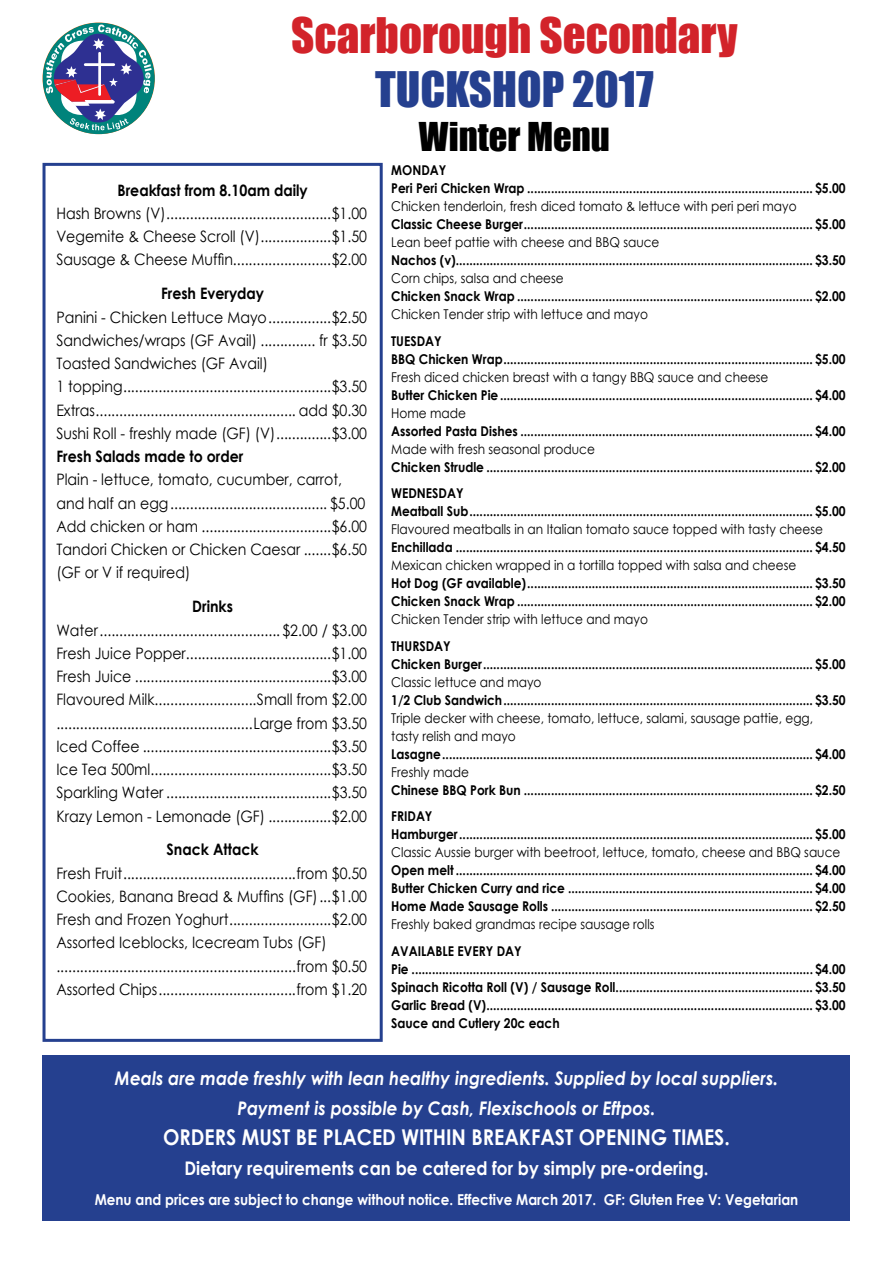
<style>
.page{position:relative;width:893px;height:1263px;background:#fff}
.page>*{position:absolute;margin:0;border:0;box-sizing:border-box;transform-origin:0 0}
.t1{font:45px "Impact";color:#d2232a}
.t2{font:45px "Impact";color:#25408f}
.t3{font:36.45px "Impact";color:#000}
.t4{font:700 21.75px "Century Gothic";color:#fff;scale:.9 1}
.t5{font:italic 700 18.75px/30px "Century Gothic";color:#fff;text-align:center;scale:.9 1}
.t6{font:700 18.75px "Century Gothic";color:#fff;scale:.9 1}
.t7{font:15.75px/23.2px "Century Gothic";color:#000;scale:.9 1}
.t8{font:700 15.75px "Century Gothic";color:#000;scale:.9 1}
.t9{font:700 15px "Century Gothic";color:#fff;scale:.9 1}
.t10{font:700 13.5px/18px "Century Gothic";color:#000;scale:.9 1}
.t11{font:13.5px/18px "Century Gothic";color:#000;scale:.9 1}
</style>
<div class="page">
<div style="left:43px;top:1055px;width:807px;height:165px;background:#25408f"></div>
<div style="left:43px;top:23px;width:112px;height:111px;background:#00837b;border-radius:50%"></div>
<svg style="left:46px;top:25px;width:106px;height:105px"></svg>
<div style="left:43px;top:163px;width:340px;height:879px;background:#fff;border:3px solid #25408f"></div>
<h1 class="t1" style="left:291px;top:0;width:448px">Scarborough Secondary</h1>
<h1 class="t2" style="left:375px;top:54px;width:280px">TUCKSHOP 2017</h1>
<h2 class="t3" style="left:419px;top:108px;width:192px">Winter Menu</h2>
<p class="t10" style="left:391px;top:161px;width:506px">MONDAY<br>Peri Peri Chicken Wrap .................................................................................... $5.00</p>
<p class="t11" style="left:391px;top:197px;width:452px">Chicken tenderloin, fresh diced tomato &amp; lettuce with peri peri mayo</p>
<p class="t10" style="left:391px;top:215px;width:506px">Classic Cheese Burger..................................................................................... $5.00</p>
<p class="t11" style="left:391px;top:233px;width:300px">Lean beef pattie with cheese and BBQ sauce</p>
<p class="t10" style="left:391px;top:251px;width:506px">Nachos (v)......................................................................................................... $3.50</p>
<p class="t11" style="left:391px;top:269px;width:193px">Corn chips, salsa and cheese</p>
<p class="t10" style="left:391px;top:287px;width:506px">Chicken Snack Wrap ....................................................................................... $2.00</p>
<p class="t11" style="left:391px;top:305px;width:287px">Chicken Tender strip with lettuce and mayo</p>
<p class="t10" style="left:391px;top:331px;width:506px">TUESDAY<br>BBQ Chicken Wrap........................................................................................... $5.00</p>
<p class="t11" style="left:391px;top:367px;width:421px">Fresh diced chicken breast with a tangy BBQ sauce and cheese</p>
<p class="t10" style="left:391px;top:385px;width:506px">Butter Chicken Pie............................................................................................ $4.00</p>
<p class="t11" style="left:391px;top:403px;width:85px">Home made</p>
<p class="t10" style="left:391px;top:421px;width:507px">Assorted Pasta Dishes ...................................................................................... $4.00</p>
<p class="t11" style="left:391px;top:439px;width:228px">Made with fresh seasonal produce</p>
<p class="t10" style="left:391px;top:453px;width:506px;line-height:26.5px">Chicken Strudle ................................................................................................ $2.00<br>WEDNESDAY</p>
<p class="t10" style="left:391px;top:502px;width:506px">Meatball Sub..................................................................................................... $5.00</p>
<p class="t11" style="left:391px;top:520px;width:481px">Flavoured meatballs in an Italian tomato sauce topped with tasty cheese</p>
<p class="t10" style="left:391px;top:538px;width:506px">Enchillada ......................................................................................................... $4.50</p>
<p class="t11" style="left:391px;top:556px;width:452px">Mexican chicken wrapped in a tortilla topped with salsa and cheese</p>
<p class="t10" style="left:391px;top:574px;width:506px">Hot Dog (GF available).................................................................................... $3.50<br>Chicken Snack Wrap ....................................................................................... $2.00</p>
<p class="t11" style="left:391px;top:610px;width:287px">Chicken Tender strip with lettuce and mayo</p>
<p class="t10" style="left:391px;top:636px;width:506px">THURSDAY<br>Chicken Burger................................................................................................. $5.00</p>
<p class="t11" style="left:391px;top:672px;width:169px">Classic lettuce and mayo</p>
<p class="t10" style="left:391px;top:690px;width:506px">1/2 Club Sandwich........................................................................................... $3.50</p>
<p class="t11" style="left:391px;top:708px;width:470px">Triple decker with cheese, tomato, lettuce, salami, sausage pattie, egg, tasty relish and mayo</p>
<p class="t10" style="left:391px;top:744px;width:506px">Lasagne............................................................................................................. $4.00</p>
<p class="t11" style="left:391px;top:763px;width:88px">Freshly made</p>
<p class="t10" style="left:391px;top:776px;width:506px;line-height:26.5px">Chinese BBQ Pork Bun ..................................................................................... $2.50<br>FRIDAY</p>
<p class="t10" style="left:391px;top:825px;width:506px">Hamburger........................................................................................................ $5.00</p>
<p class="t11" style="left:391px;top:843px;width:501px">Classic Aussie burger with beetroot, lettuce, tomato, cheese and BBQ sauce</p>
<p class="t10" style="left:391px;top:861px;width:507px;text-align:justify">Open melt ......................................................................................................... $4.00<br>Butter Chicken Curry and rice ........................................................................ $4.00<br>Home Made Sausage Rolls ............................................................................. $2.50</p>
<p class="t11" style="left:391px;top:915px;width:294px">Freshly baked grandmas recipe sausage rolls</p>
<p class="t10" style="left:391px;top:941px;width:506px">AVAILABLE EVERY DAY<br>Pie ...................................................................................................................... $4.00<br>Spinach Ricotta Roll (V) / Sausage Roll.......................................................... $3.50<br>Garlic Bread (V)................................................................................................ $3.00<br>Sauce and Cutlery 20c each</p>
<p class="t8" style="left:117px;top:178px;width:213px">Breakfast from 8.10am daily</p>
<p class="t7" style="left:56px;top:201px;width:347px;text-align:justify">Hash Browns (V)..........................................$1.00<br>Vegemite &amp; Cheese Scroll (V)..................$1.50<br>Sausage &amp; Cheese Muffin.........................$2.00</p>
<p class="t8" style="left:161px;top:282px;width:116px">Fresh Everyday</p>
<p class="t7" style="left:56px;top:305px;width:347px">Panini - Chicken Lettuce Mayo................$2.50<br>Sandwiches/wraps (GF Avail) .............. fr $3.50<br>Toasted Sandwiches (GF Avail)<br>1 topping.....................................................$3.50<br>Extras................................................... add $0.30<br>Sushi Roll - freshly made (GF) (V)..............$3.00</p>
<p class="t8" style="left:56px;top:444px;width:209px">Fresh Salads made to order</p>
<p class="t7" style="left:56px;top:468px;width:347px">Plain - lettuce, tomato, cucumber, carrot, and half an egg........................................ $5.00<br>Add chicken or ham .................................$6.00<br>Tandori Chicken or Chicken Caesar .......$6.50 (GF or V if required)</p>
<p class="t8" style="left:192px;top:595px;width:47px">Drinks</p>
<p class="t7" style="left:56px;top:618px;width:347px;text-align:justify">Water.............................................. $2.00 / $3.00<br>Fresh Juice Popper.....................................$1.00<br>Fresh Juice ..................................................$3.00<br>Flavoured Milk..........................Small from $2.00 ..................................................Large from $3.50<br>Iced Coffee ................................................$3.50<br>Ice Tea 500ml..............................................$3.50<br>Sparkling Water ..........................................$3.50<br>Krazy Lemon - Lemonade (GF) ................$2.00</p>
<p class="t8" style="left:167px;top:838px;width:104px">Snack Attack</p>
<p class="t7" style="left:56px;top:861px;width:347px">Fresh Fruit............................................from $0.50<br>Cookies, Banana Bread &amp; Muffins (GF)...$1.00<br>Fresh and Frozen Yoghurt..........................$2.00<br>Assorted Iceblocks, Icecream Tubs (GF) .............................................................from $0.50<br>Assorted Chips...................................from $1.20</p>
<h3 class="t5" style="left:115px;top:1062px;width:738px">Meals are made freshly with lean healthy ingredients. Supplied by local suppliers.<br>Payment is possible by Cash, Flexischools or Eftpos.</h3>
<h3 class="t4" style="left:163px;top:1120px;width:631px">ORDERS MUST BE PLACED WITHIN BREAKFAST OPENING TIMES.</h3>
<h3 class="t6" style="left:184px;top:1153px;width:584px">Dietary requirements can be catered for by simply pre-ordering.</h3>
<p class="t9" style="left:95px;top:1188px;width:783px">Menu and prices are subject to change without notice. Effective March 2017. GF: Gluten Free V: Vegetarian</p>
</div>
